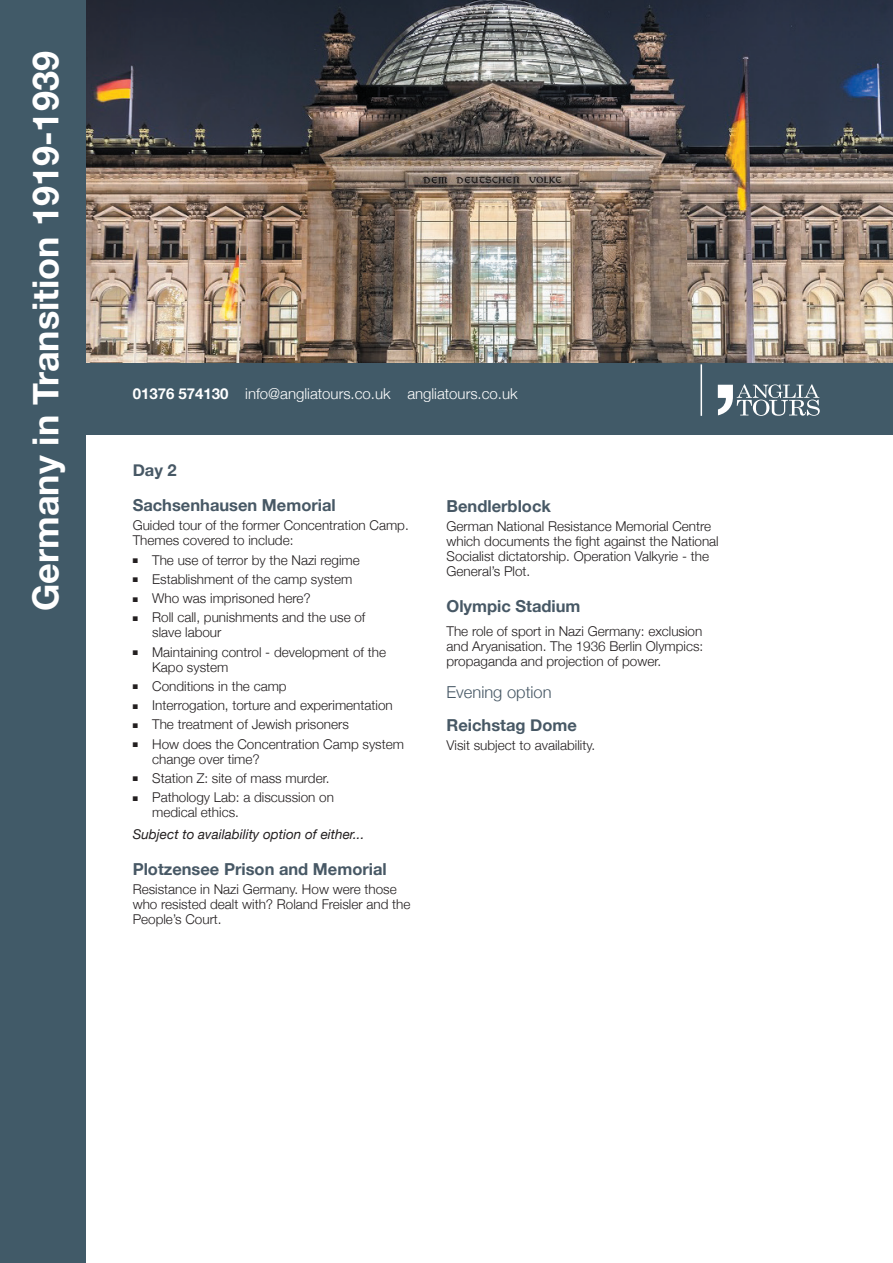
<style>
.page{position:relative;width:893px;height:1263px;background:#fff}
.page>*{position:absolute;margin:0;border:0;box-sizing:border-box;transform-origin:0 0}
.t1{font:700 36px "Helvetica Neue";color:#fff}
.t2{font:700 16.5px/35.2px "Helvetica Neue";color:#475865}
.t3{font:300 16.5px "Helvetica Neue";color:#475865}
.t4{font:300 15px "Helvetica Neue";color:#fff}
.t5{font:300 13.5px/15px "Helvetica Neue";color:#231f20}
.t6{font:italic 13.5px "Helvetica Neue";color:#231f20}
.s1{font-weight:700}
</style>
<div class="page">
<img style="left:86px;top:0;width:807px;height:364px">
<div style="left:46px;top:364px;width:847px;height:71px;background:#415a68"></div>
<svg style="left:718px;top:384px;width:102px;height:32px"></svg>
<hr style="left:701px;top:364px;width:1px;height:52px;background:#fff">
<div style="left:0;top:0;width:86px;height:1263px;background:#415a68"></div>
<h1 class="t1" style="left:17px;top:611px;width:561px;rotate:-90deg">Germany in Transition 1919-1939</h1>
<p class="t4" style="left:133px;top:382px;width:386px"><span class="s1">01376 574130</span> info@angliatours.co.uk angliatours.co.uk</p>
<p class="t2" style="left:133px;top:453px;width:205px">Day 2<br>Sachsenhausen Memorial</p>
<p class="t5" style="left:133px;top:517px;width:278px">Guided tour of the former Concentration Camp.<br>Themes covered to include:</p>
<p class="t5" style="left:133px;top:551px;width:229px">■ The use of terror by the Nazi regime</p>
<p class="t5" style="left:133px;top:570px;width:221px">■ Establishment of the camp system</p>
<p class="t5" style="left:133px;top:590px;width:180px">■ Who was imprisoned here?</p>
<p class="t5" style="left:152px;top:609px;width:215px;text-indent:-20px">■ Roll call, punishments and the use of slave labour</p>
<p class="t5" style="left:152px;top:643px;width:235px;text-indent:-20px">■ Maintaining control - development of the<br>Kapo system</p>
<p class="t5" style="left:133px;top:677px;width:156px">■ Conditions in the camp</p>
<p class="t5" style="left:133px;top:697px;width:262px">■ Interrogation, torture and experimentation</p>
<p class="t5" style="left:133px;top:716px;width:218px">■ The treatment of Jewish prisoners</p>
<p class="t5" style="left:152px;top:735px;width:253px;text-indent:-20px">■ How does the Concentration Camp system change over time?</p>
<p class="t5" style="left:133px;top:769px;width:198px">■ Station Z: site of mass murder.</p>
<p class="t5" style="left:152px;top:789px;width:183px;text-indent:-20px">■ Pathology Lab: a discussion on medical ethics.</p>
<p class="t6" style="left:133px;top:825px;width:233px">Subject to availability option of either...</p>
<p class="t2" style="left:133px;top:851px;width:256px">Plotzensee Prison and Memorial</p>
<p class="t5" style="left:133px;top:880px;width:279px">Resistance in Nazi Germany. How were those who resisted dealt with? Roland Freisler and the<br>People’s Court.</p>
<p class="t2" style="left:446px;top:489px;width:106px">Bendlerblock</p>
<p class="t5" style="left:446px;top:518px;width:274px">German National Resistance Memorial Centre which documents the fight against the National Socialist dictatorship. Operation Valkyrie - the General’s Plot.</p>
<p class="t2" style="left:446px;top:589px;width:136px">Olympic Stadium</p>
<p class="t5" style="left:446px;top:623px;width:258px;text-align:justify">The role of sport in Nazi Germany: exclusion and Aryanisation. The 1936 Berlin Olympics: propaganda and projection of power.</p>
<p class="t3" style="left:446px;top:679px;width:107px">Evening option</p>
<p class="t2" style="left:446px;top:707px;width:132px">Reichstag Dome</p>
<p class="t5" style="left:446px;top:736px;width:150px">Visit subject to availability.</p>
</div>
